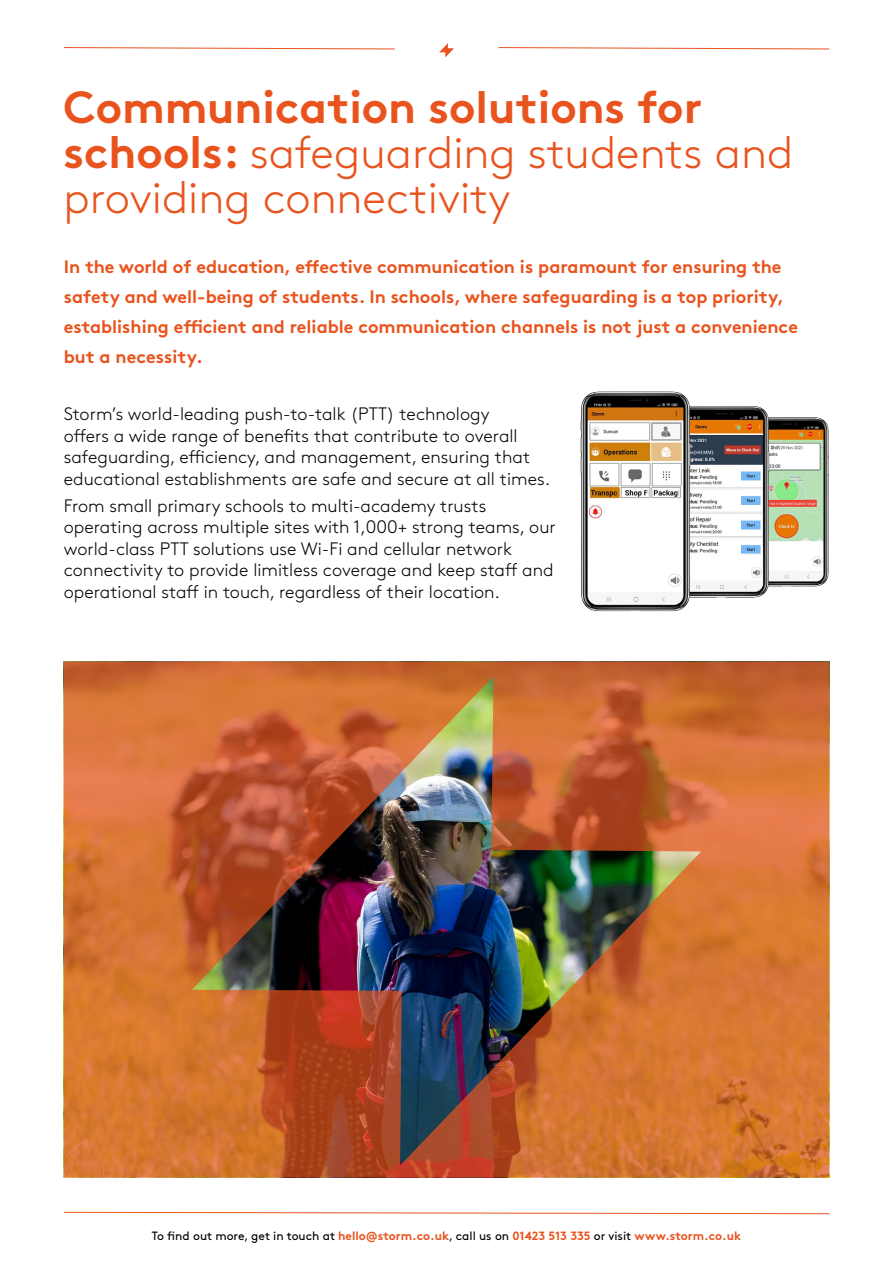
<style>
.page{position:relative;width:893px;height:1263px;background:#fff}
.page>*{position:absolute;margin:0;border:0;box-sizing:border-box;transform-origin:0 0}
.t1{font:300 45px/45px "Brown";color:#e9531d}
.t2{font:300 18px/21.6px "Brown";color:#000}
.t3{font:700 18px/30px "Brown";color:#e9531d}
.t4{font:700 12px "Brown";color:#e9531d}
.s1{font-weight:700}
.s2{font-weight:400;color:#000}
</style>
<div class="page">
<svg style="left:63px;top:47px;width:332px;height:3px"></svg>
<svg style="left:439px;top:43px;width:15px;height:14px"></svg>
<svg style="left:498px;top:47px;width:332px;height:3px"></svg>
<svg style="left:63px;top:1211px;width:767px;height:3px"></svg>
<img style="left:64px;top:662px;width:765px;height:515px">
<img style="left:580px;top:391px;width:249px;height:221px">
<h1 class="t1" style="left:64px;top:82px;width:731px"><span class="s1">Communication solutions for schools:</span> safeguarding students and providing connectivity</h1>
<p class="t3" style="left:64px;top:250px;width:736px">In the world of education, effective communication is paramount for ensuring the safety and well-being of students. In schools, where safeguarding is a top priority, establishing efficient and reliable communication channels is not just a convenience but a necessity.</p>
<p class="t2" style="left:64px;top:402px;width:488px">Storm’s world-leading push-to-talk (PTT) technology<br>offers a wide range of benefits that contribute to overall safeguarding, efficiency, and management, ensuring that educational establishments are safe and secure at all times.</p>
<p class="t2" style="left:64px;top:493px;width:494px">From small primary schools to multi-academy trusts operating across multiple sites with 1,000+ strong teams, our world-class PTT solutions use Wi-Fi and cellular network connectivity to provide limitless coverage and keep staff and operational staff in touch, regardless of their location.</p>
<p class="t4" style="left:152px;top:1226px;width:591px"><span class="s2">To find out more, get in touch at</span> hello@storm.co.uk<span class="s2">, call us on</span> 01423 513 335 <span class="s2">or visit</span> www.storm.co.uk</p>
</div>
